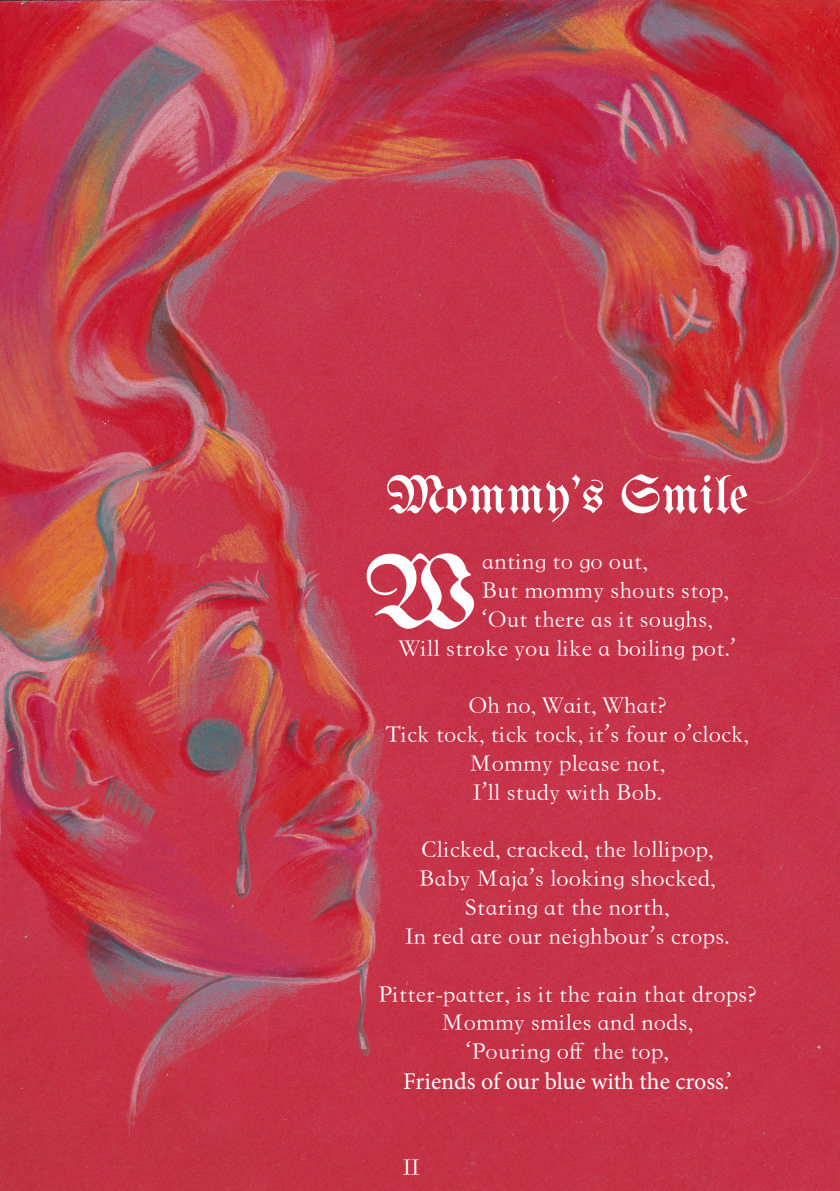
<style>
.page{position:relative;width:840px;height:1191px;background:#fff}
.page>*{position:absolute;margin:0;border:0;box-sizing:border-box;transform-origin:0 0}
.t1{font:105px "Unifraktur Maguntia";color:#fff}
.heading{font:54px "Unifraktur Maguntia";color:#fff}
.t2{font:24px "ST Kaiti";color:#fff}
.t3{font:24px "Minion Pro";letter-spacing:-.005em;color:#fff}
</style>
<div class="page">
<img style="left:0;top:0;width:839px;height:1191px">
<p class="heading" style="left:385px;top:462px;width:364px">Mommy’s Smile</p>
<p class="t1" style="left:364px;top:530px;width:115px">W</p>
<p class="t2" style="left:481px;top:548px;width:167px">anting to go out,</p>
<p class="t2" style="left:481px;top:577px;width:248px">But mommy shouts stop,</p>
<p class="t2" style="left:481px;top:605px;width:232px">‘Out there as it soughs,</p>
<p class="t2" style="left:398px;top:634px;width:338px">Will stroke you like a boiling pot.’</p>
<p class="t2" style="left:468px;top:692px;width:199px">Oh no, Wait, What?</p>
<p class="t2" style="left:385px;top:721px;width:364px">Tick tock, tick tock, it’s four o’clock,</p>
<p class="t2" style="left:469px;top:749px;width:197px">Mommy please not,</p>
<p class="t2" style="left:472px;top:778px;width:187px">I’ll study with Bob.</p>
<p class="t2" style="left:421px;top:836px;width:293px">Clicked, cracked, the lollipop,</p>
<p class="t2" style="left:419px;top:865px;width:297px">Baby Maja’s looking shocked,</p>
<p class="t2" style="left:465px;top:893px;width:205px">Staring at the north,</p>
<p class="t2" style="left:405px;top:922px;width:323px">In red are our neighbour’s crops.</p>
<p class="t2" style="left:378px;top:980px;width:379px">Pitter-patter, is it the rain that drops?</p>
<p class="t2" style="left:441px;top:1009px;width:253px">Mommy smiles and nods,</p>
<p class="t2" style="left:465px;top:1037px;width:204px">‘Pouring off the top,</p>
<p class="t3" style="left:403px;top:1065px;width:329px">Friends of our blue with the cross.’</p>
<p class="t2" style="left:402px;top:1154px;width:18px">II</p>
</div>
